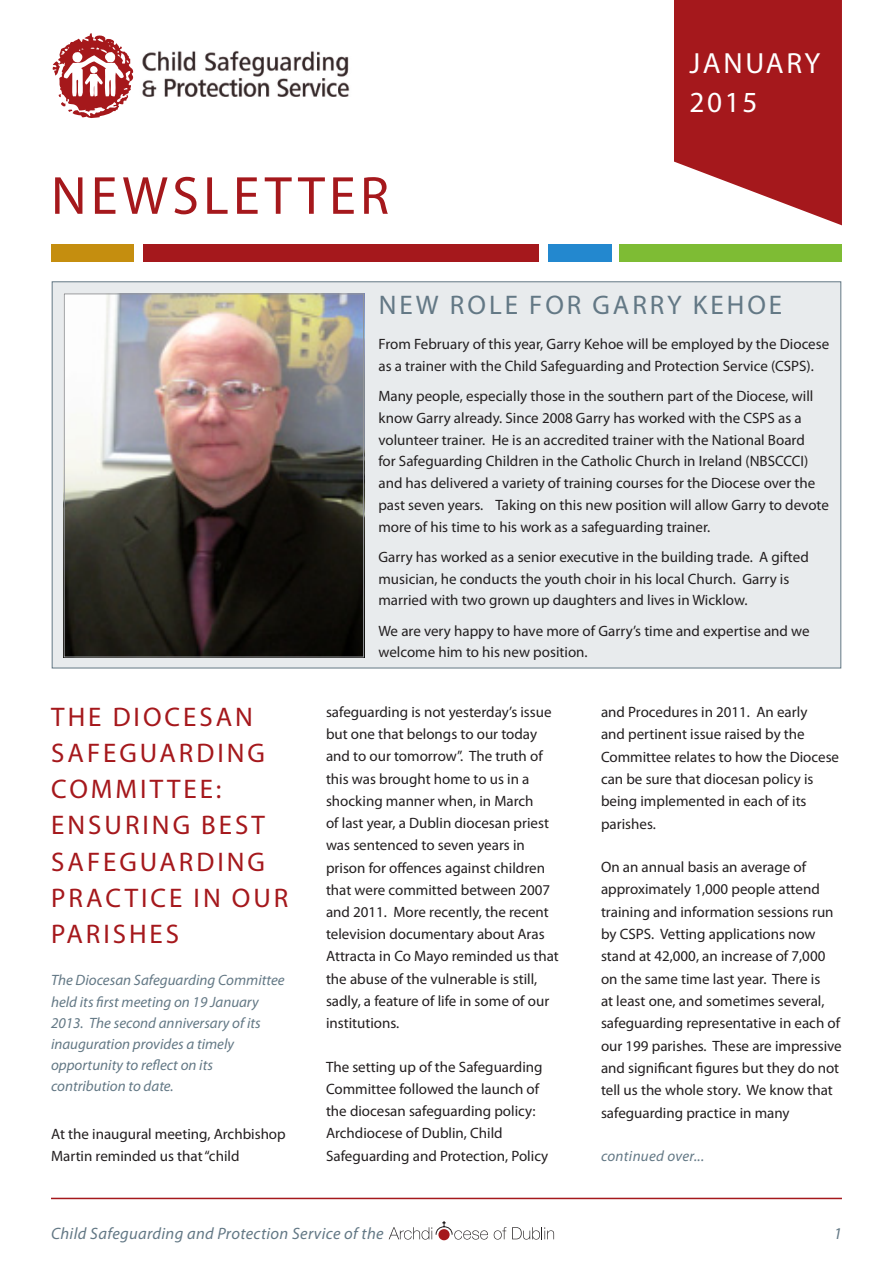
<style>
.page{position:relative;width:893px;height:1263px;background:#fff}
.page>*{position:absolute;margin:0;border:0;box-sizing:border-box;transform-origin:0 0}
.BODY_COPY{font:54px "Myriad Pro";letter-spacing:.08em;color:#a5181c}
.t1{font:29.25px "Myriad Pro";letter-spacing:.09em;color:#fff}
.HEADING_1{font:27px/36.2px "Myriad Pro";letter-spacing:.11em;color:#a5181c}
.HEADING_1-2{font:27px "Myriad Pro";letter-spacing:.11em;color:#637885}
.BODY_COPY-2{font:italic 16.5px "Myriad Pro";letter-spacing:.02em;color:#637885}
.BODY_COPY-3{font:15px/22.2px "Myriad Pro";color:#231f20}
.HEADING_2{font:italic 15px/21.1px "Myriad Pro";color:#637885}
.HEADING_2-2{font:italic 15px "Myriad Pro";letter-spacing:.02em;color:#637885}
</style>
<div class="page">
<svg style="left:674px;top:0;width:168px;height:225px;background:#b1383c"></svg>
<div style="left:51px;top:244px;width:83px;height:17px;background:#c58e0f"></div>
<div style="left:548px;top:244px;width:64px;height:17px;background:#2388cf"></div>
<div style="left:620px;top:244px;width:222px;height:17px;background:#7ebc34"></div>
<div style="left:143px;top:244px;width:396px;height:17px;background:#a5181c"></div>
<img style="left:142px;top:50px;width:208px;height:47px">
<div style="left:438px;top:1229px;width:12px;height:11px;background:#a5181b;border-radius:50%"></div>
<svg style="left:389px;top:1221px;width:99px;height:18px"></svg>
<svg style="left:494px;top:1227px;width:12px;height:12px"></svg>
<svg style="left:512px;top:1227px;width:42px;height:12px"></svg>
<div style="left:52px;top:281px;width:789px;height:387px;background:#e8ebed;border:1px solid #637885"></div>
<img style="left:66px;top:295px;width:296px;height:360px">
<div style="left:64px;top:293px;width:300px;height:364px;border:1px solid #939598"></div>
<hr style="left:51px;top:1198px;width:791px;height:1px;background:#a5181c">
<svg style="left:53px;top:33px;width:80px;height:85px"></svg>
<p class="BODY_COPY" style="left:51px;top:162px;width:340px">NEWSLETTER</p>
<p class="t1" style="left:689px;top:45px;width:132px">JANUARY</p>
<p class="t1" style="left:689px;top:84px;width:69px">2015</p>
<p class="HEADING_1" style="left:51px;top:698px;width:239px">THE DIOCESAN<br>SAFEGUARDING<br>COMMITTEE:<br>ENSURING BEST<br>SAFEGUARDING<br>PRACTICE IN OUR<br>PARISHES</p>
<p class="HEADING_2" style="left:51px;top:969px;width:235px">The Diocesan Safeguarding Committee held its first meeting on 19 January<br>2013. The second anniversary of its inauguration provides a timely opportunity to reflect on its contribution to date.</p>
<p class="BODY_COPY-3" style="left:51px;top:1122px;width:236px">At the inaugural meeting, Archbishop<br>Martin reminded us that “child</p>
<p class="HEADING_1-2" style="left:379px;top:288px;width:405px">NEW ROLE FOR GARRY KEHOE</p>
<p class="BODY_COPY-3" style="left:378px;top:333px;width:452px;line-height:21.8px">From February of this year, Garry Kehoe will be employed by the Diocese as a trainer with the Child Safeguarding and Protection Service (CSPS).</p>
<p class="BODY_COPY-3" style="left:378px;top:385px;width:452px;line-height:21.8px">Many people, especially those in the southern part of the Diocese, will know Garry already. Since 2008 Garry has worked with the CSPS as a volunteer trainer. He is an accredited trainer with the National Board<br>for Safeguarding Children in the Catholic Church in Ireland (NBSCCCI) and has delivered a variety of training courses for the Diocese over the past seven years. Taking on this new position will allow Garry to devote more of his time to his work as a safeguarding trainer.</p>
<p class="BODY_COPY-3" style="left:378px;top:546px;width:432px;line-height:21.8px">Garry has worked as a senior executive in the building trade. A gifted musician, he conducts the youth choir in his local Church. Garry is married with two grown up daughters and lives in Wicklow.</p>
<p class="BODY_COPY-3" style="left:378px;top:619px;width:433px;line-height:21.8px">We are very happy to have more of Garry’s time and expertise and we welcome him to his new position.</p>
<p class="BODY_COPY-3" style="left:326px;top:700px;width:234px">safeguarding is not yesterday’s issue but one that belongs to our today and to our tomorrow”. The truth of this was brought home to us in a shocking manner when, in March<br>of last year, a Dublin diocesan priest was sentenced to seven years in prison for offences against children that were committed between 2007 and 2011. More recently, the recent television documentary about Aras Attracta in Co Mayo reminded us that the abuse of the vulnerable is still, sadly, a feature of life in some of our institutions.</p>
<p class="BODY_COPY-3" style="left:326px;top:1055px;width:224px">The setting up of the Safeguarding Committee followed the launch of the diocesan safeguarding policy:<br>Archdiocese of Dublin, Child Safeguarding and Protection, Policy</p>
<p class="BODY_COPY-3" style="left:601px;top:700px;width:240px">and Procedures in 2011. An early<br>and pertinent issue raised by the<br>Committee relates to how the Diocese can be sure that diocesan policy is being implemented in each of its parishes.</p>
<p class="BODY_COPY-3" style="left:601px;top:856px;width:242px">On an annual basis an average of approximately 1,000 people attend training and information sessions run by CSPS. Vetting applications now stand at 42,000, an increase of 7,000 on the same time last year. There is<br>at least one, and sometimes several, safeguarding representative in each of our 199 parishes. These are impressive and significant figures but they do not tell us the whole story. We know that safeguarding practice in many</p>
<p class="HEADING_2-2" style="left:601px;top:1146px;width:105px">continued over...</p>
<p class="BODY_COPY-2" style="left:51px;top:1223px;width:334px">Child Safeguarding and Protection Service of the</p>
<p class="BODY_COPY-2" style="left:834px;top:1223px;width:10px">1</p>
</div>
